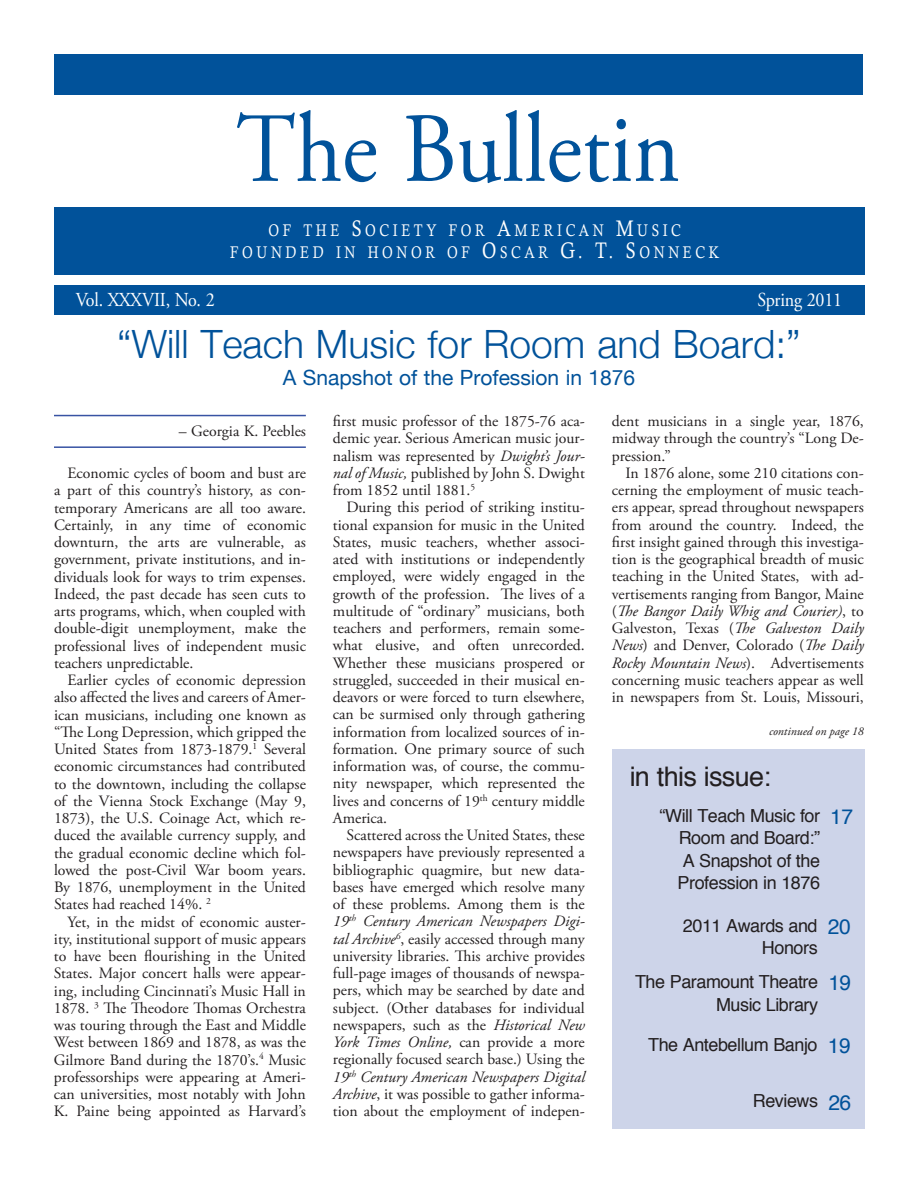
<style>
.page{position:relative;width:918px;height:1188px;background:#fff}
.page>*{position:absolute;margin:0;border:0;box-sizing:border-box;transform-origin:0 0}
.t1{font:99px "Adobe Garamond Pro";color:#01529a;scale:.91 1}
.t2{font:300 39px "Helvetica Neue";color:#01529a}
.t3{font:27px "Helvetica";letter-spacing:-.025em;color:#231f20}
.t4{font:21px "Helvetica Neue";color:#01529a}
.t5{font:21px "Helvetica";color:#01529a}
.t6{font:19.8px "Adobe Garamond Pro";letter-spacing:-.01em;color:#fff;scale:.91 1}
.t7{font:18px/22.5px "Helvetica";letter-spacing:-.025em;color:#231f20;text-align:right}
.t8{font:16.8px/21.8px "Calisto";letter-spacing:.265em;color:#fff;text-align:center;scale:.8 1}
.t9{font:15.75px/17.2px "Adobe Garamond Pro";color:#231f20;text-align:justify}
.t10{font:italic 12px "Adobe Garamond Pro";color:#231f20}
.s1{font-size:22.5px}
.s2{font-style:italic}
.s3{font-size:21px;color:#01529a}
</style>
<div class="page">
<div style="left:54px;top:54px;width:808px;height:40px;background:#01529a"></div>
<div style="left:54px;top:286px;width:810px;height:29px;background:#01529a"></div>
<div style="left:54px;top:207px;width:810px;height:67px;background:#01529a"></div>
<div style="left:612px;top:750px;width:252px;height:379px;background:#cdd4e9"></div>
<hr style="left:54px;top:446px;width:252px;height:2px;background:#3853a3">
<hr style="left:54px;top:415px;width:252px;height:1px;background:#3853a3">
<h1 class="t1" style="left:236px;top:90px;width:489px">The Bulletin</h1>
<p class="t8" style="left:230px;top:220px;width:613px">OF THE <span class="s1">S</span>OCIETY FOR <span class="s1">A</span>MERICAN <span class="s1">M</span>USIC<br>FOUNDED IN HONOR OF <span class="s1">O</span> SCAR <span class="s1">G. T. S</span>ONNECK</p>
<p class="t6" style="left:76px;top:288px;width:154px">Vol. XXXVII, No. 2</p>
<p class="t6" style="left:758px;top:288px;width:95px">Spring 2011</p>
<h2 class="t2" style="left:117px;top:320px;width:685px">“Will Teach Music for Room and Board:”</h2>
<h3 class="t4" style="left:283px;top:365px;width:354px">A Snapshot of the Profession in 1876</h3>
<p class="t9" style="left:179px;top:423px;width:129px">– Georgia K. Peebles</p>
<p class="t9" style="left:54px;top:465px;width:253px;text-indent:13px">Economic cycles of boom and bust are a part of this country’s history, as con&shy;temporary Americans are all too aware.<br>Certainly, in any time of economic downturn, the arts are vulnerable, as government, private institutions, and in&shy;dividuals look for ways to trim expenses.<br>Indeed, the past decade has seen cuts to arts programs, which, when coupled with double-digit unemployment, make the professional lives of independent music teachers unpredictable.</p>
<p class="t9" style="left:54px;top:672px;width:253px;text-indent:13px">Earlier cycles of economic depression also affected the lives and careers of Amer&shy;ican musicians, including one known as “The Long Depression, which gripped the United States from 1873-1879.<sup>1</sup> Several economic circumstances had contributed to the downtown, including the collapse of the Vienna Stock Exchange (May 9, 1873), the U.S. Coinage Act, which re&shy;duced the available currency supply, and the gradual economic decline which fol&shy;lowed the post-Civil War boom years.<br>By 1876, unemployment in the United States had reached 14%. <sup>2</sup></p>
<p class="t9" style="left:54px;top:914px;width:253px;text-indent:14px">Yet, in the midst of economic auster&shy;ity, institutional support of music appears to have been flourishing in the United States. Major concert halls were appear&shy;ing, including Cincinnati’s Music Hall in 1878. <sup>3</sup> The Theodore Thomas Orchestra was touring through the East and Middle West between 1869 and 1878, as was the Gilmore Band during the 1870’s.<sup>4</sup> Music professorships were appearing at Ameri&shy;can universities, most notably with John K. Paine being appointed as Harvard’s</p>
<p class="t9" style="left:333px;top:413px;width:253px">first music professor of the 1875-76 aca&shy;demic year. Serious American music jour&shy;nalism was represented by <span class="s2">Dwight’s Jour&shy;nal of Music,</span> published by John S. Dwight from 1852 until 1881.<sup>5</sup></p>
<p class="t9" style="left:333px;top:499px;width:253px;text-indent:14px">During this period of striking institu&shy;tional expansion for music in the United States, music teachers, whether associ&shy;ated with institutions or independently employed, were widely engaged in the growth of the profession. The lives of a multitude of “ordinary” musicians, both teachers and performers, remain some&shy;what elusive, and often unrecorded.<br>Whether these musicians prospered or struggled, succeeded in their musical en&shy;deavors or were forced to turn elsewhere, can be surmised only through gathering information from localized sources of in&shy;formation. One primary source of such information was, of course, the commu&shy;nity newspaper, which represented the lives and concerns of 19<sup>th</sup> century middle America.</p>
<p class="t9" style="left:333px;top:827px;width:253px;text-indent:13px">Scattered across the United States, these newspapers have previously represented a bibliographic quagmire, but new data&shy;bases have emerged which resolve many of these problems. Among them is the <span class="s2">19</span><sup>th</sup> <span class="s2">Century American Newspapers Digi&shy;tal Archive</span><sup>6</sup>, easily accessed through many university libraries. This archive provides full-page images of thousands of newspa&shy;pers, which may be searched by date and subject. (Other databases for individual newspapers, such as the <span class="s2">Historical New York Times Online,</span> can provide a more regionally focused search base.) Using the <span class="s2">19</span><sup>th</sup> <span class="s2">Century American Newspapers Digital Archive</span>, it was possible to gather informa&shy;tion about the employment of indepen-</p>
<p class="t9" style="left:612px;top:413px;width:253px">dent musicians in a single year, 1876, midway through the country’s “Long De&shy;pression.”</p>
<p class="t9" style="left:612px;top:465px;width:253px;text-indent:13px">In 1876 alone, some 210 citations con&shy;cerning the employment of music teach&shy;ers appear, spread throughout newspapers from around the country. Indeed, the first insight gained through this investiga&shy;tion is the geographical breadth of music teaching in the United States, with ad&shy;vertisements ranging from Bangor, Maine (<span class="s2">The Bangor Daily Whig and Courier)</span>, to Galveston, Texas (<span class="s2">The Galveston Daily News</span>) and Denver, Colorado (<span class="s2">The Daily Rocky Mountain News</span>). Advertisements concerning music teachers appear as well in newspapers from St. Louis, Missouri,</p>
<p class="t10" style="left:769px;top:724px;width:96px">continued on page 18</p>
<h3 class="t3" style="left:630px;top:754px;width:143px">in this issue:</h3>
<p class="t7" style="left:678px;top:803px;width:144px;text-align:justify;text-indent:-18px">“Will Teach Music for Room and Board:” A Snapshot of the Profession in 1876</p>
<h3 class="t5" style="left:830px;top:799px;width:24px">17</h3>
<p class="t7" style="left:683px;top:914px;width:136px">2011 Awards and<br>Honors</p>
<h3 class="t5" style="left:828px;top:909px;width:24px">20</h3>
<p class="t7" style="left:635px;top:970px;width:185px">The Paramount Theatre<br>Music Library</p>
<h3 class="t5" style="left:828px;top:965px;width:24px">19</h3>
<p class="t7" style="left:648px;top:1033px;width:204px">The Antebellum Banjo <span class="s3">19</span></p>
<p class="t7" style="left:753px;top:1089px;width:100px">Reviews <span class="s3">26</span></p>
</div>
